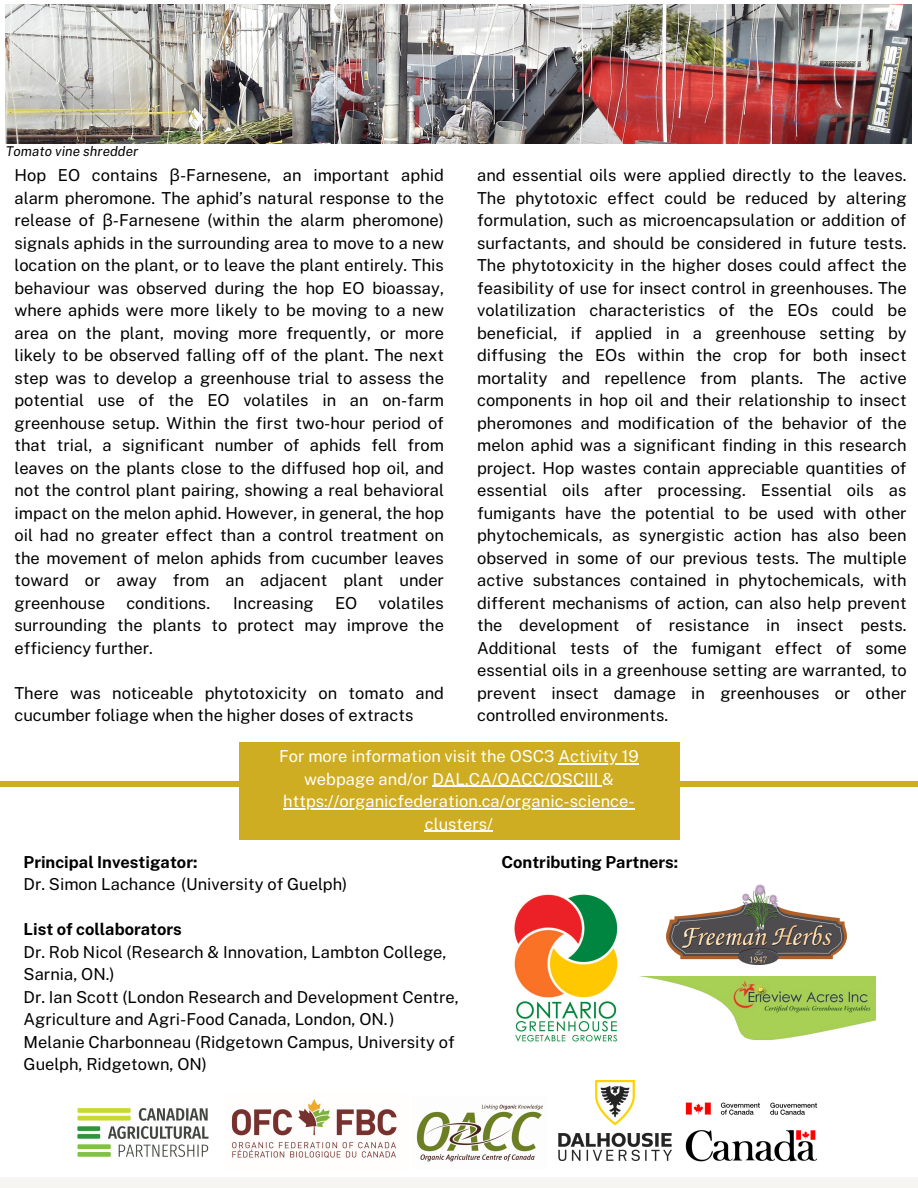
<style>
.page{position:relative;width:918px;height:1188px;background:#fff}
.page>*{position:absolute;margin:0;border:0;box-sizing:border-box;transform-origin:0 0}
.t1{font:16.5px/22.5px "Public Sans";color:#000}
.t2{font:16.5px/22.5px "Public Sans";color:#fff;text-align:center}
.t3{font:700 16.5px "Public Sans";color:#000}
.t4{font:italic 13.5px "Public Sans";color:#000}
.s1{font-family:"Noto Sans"}
</style>
<div class="page">
<img style="left:6px;top:5px;width:906px;height:138px">
<div style="left:0;top:781px;width:918px;height:6px;background:#cfad22"></div>
<div style="left:239px;top:743px;width:440px;height:97px;background:#cfad22"></div>
<div style="left:0;top:1177px;width:918px;height:11px;background:#f6f5f2"></div>
<img style="left:77px;top:1108px;width:132px;height:49px">
<img style="left:231px;top:1099px;width:166px;height:59px">
<img style="left:416px;top:1104px;width:127px;height:58px">
<img style="left:559px;top:1081px;width:112px;height:80px">
<img style="left:685px;top:1102px;width:133px;height:60px">
<img style="left:514px;top:894px;width:104px;height:148px">
<img style="left:666px;top:885px;width:180px;height:80px">
<img style="left:645px;top:977px;width:231px;height:64px">
<hr style="left:558px;top:763px;width:81px;height:1px;background:#fff">
<hr style="left:432px;top:786px;width:170px;height:1px;background:#fff">
<hr style="left:283px;top:808px;width:352px;height:1px;background:#fff">
<hr style="left:425px;top:831px;width:68px;height:1px;background:#fff">
<p class="t4" style="left:6px;top:143px;width:134px">Tomato vine shredder</p>
<p class="t1" style="left:14px;top:164px;width:431px;text-align:justify">Hop EO contains <span class="s1">β</span>-Farnesene, an important aphid alarm pheromone. The aphid’s natural response to the release of <span class="s1">β</span>-Farnesene (within the alarm pheromone) signals aphids in the surrounding area to move to a new location on the plant, or to leave the plant entirely. This behaviour was observed during the hop EO bioassay, where aphids were more likely to be moving to a new area on the plant, moving more frequently, or more likely to be observed falling off of the plant. The next step was to develop a greenhouse trial to assess the potential use of the EO volatiles in an on-farm greenhouse setup. Within the first two-hour period of that trial, a significant number of aphids fell from leaves on the plants close to the diffused hop oil, and not the control plant pairing, showing a real behavioral impact on the melon aphid. However, in general, the hop oil had no greater effect than a control treatment on the movement of melon aphids from cucumber leaves toward or away from an adjacent plant under greenhouse</p>
<p class="t1" style="left:14px;top:592px;width:431px;text-align:justify;text-indent:364px">volatiles surrounding the plants to protect may improve the efficiency further.</p>
<p class="t1" style="left:14px;top:682px;width:431px">There was noticeable phytotoxicity on tomato and cucumber foliage when the higher doses of extracts</p>
<p class="t1" style="left:126px;top:592px;width:85px">conditions.</p>
<p class="t1" style="left:233px;top:592px;width:82px">Increasing</p>
<p class="t1" style="left:335px;top:592px;width:24px">EO</p>
<p class="t1" style="left:477px;top:164px;width:431px;text-align:justify">and essential oils were applied directly to the leaves.<br>The phytotoxic effect could be reduced by altering formulation, such as microencapsulation or addition of surfactants, and should be considered in future tests.<br>The phytotoxicity in the higher doses could affect the feasibility of use for insect control in greenhouses. The volatilization characteristics of the EOs could be beneficial, if applied in a greenhouse setting by diffusing the EOs within the crop for both insect mortality and repellence from plants. The active components in hop oil and their relationship to insect pheromones and modification of the behavior of the melon aphid was a significant finding in this research project. Hop wastes contain appreciable quantities of essential oils after processing. Essential oils as fumigants have the potential to be used with other phytochemicals, as synergistic action has also been observed in some of our previous tests. The multiple active substances contained in phytochemicals, with different mechanisms of action, can also help prevent the development of resistance in insect pests.<br>Additional tests of the fumigant effect of some essential oils in a greenhouse setting are warranted, to prevent insect damage in greenhouses or other controlled environments.</p>
<p class="t2" style="left:279px;top:745px;width:361px">For more information visit the OSC3 Activity 19 webpage and/or DAL.CA/OACC/OSCIII &amp; https://organicfederation.ca/organic-science&shy;clusters/</p>
<p class="t3" style="left:24px;top:852px;width:175px">Principal Investigator:</p>
<p class="t1" style="left:24px;top:873px;width:325px">Dr. Simon Lachance (University of Guelph)</p>
<p class="t3" style="left:24px;top:920px;width:160px">List of collaborators</p>
<p class="t1" style="left:24px;top:940px;width:424px">Dr. Rob Nicol (Research &amp; Innovation, Lambton College,<br>Sarnia, ON.)</p>
<p class="t1" style="left:24px;top:985px;width:437px">Dr. Ian Scott (London Research and Development Centre,<br>Agriculture and Agri-Food Canada, London, ON.)</p>
<p class="t1" style="left:24px;top:1030px;width:433px">Melanie Charbonneau (Ridgetown Campus, University of<br>Guelph, Ridgetown, ON)</p>
<p class="t3" style="left:501px;top:852px;width:178px">Contributing Partners:</p>
</div>
